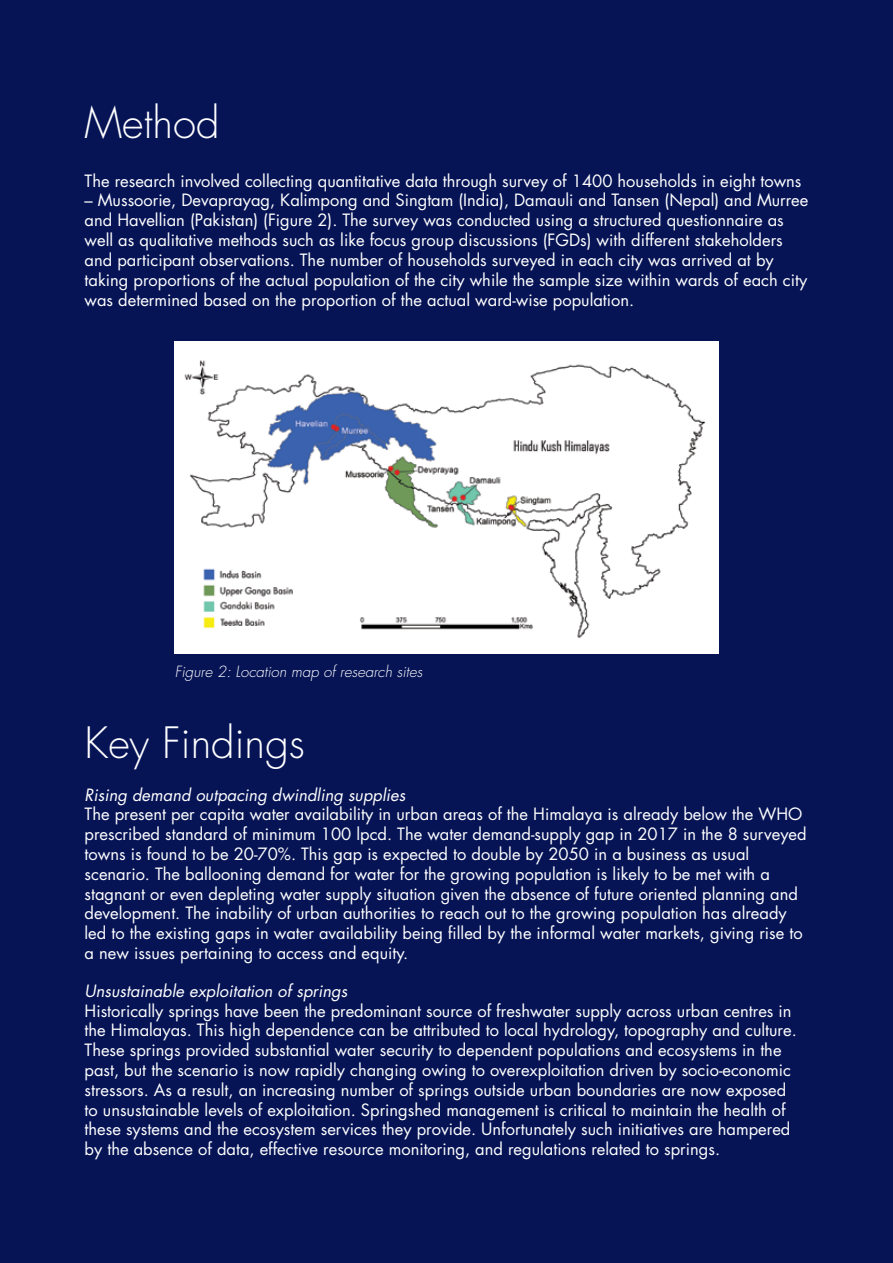
<style>
.page{position:relative;width:893px;height:1263px;background:#061456}
.page>*{position:absolute;margin:0;border:0;box-sizing:border-box;transform-origin:0 0}
.t1{font:300 42px "Futura Std";color:#fff}
.t2{font:16.5px/19.8px "Futura Std";color:#fff}
.t3{font:italic 16.5px "Futura Std";color:#fff}
.t4{font:italic 300 15px "Futura Std";color:#fff}
</style>
<div class="page">
<img style="left:175px;top:341px;width:543px;height:312px">
<h1 class="t1" style="left:85px;top:98px;width:136px">Method</h1>
<p class="t2" style="left:85px;top:171px;width:718px">The research involved collecting quantitative data through survey of 1400 households in eight towns</p>
<p class="t2" style="left:85px;top:191px;width:725px">– Mussoorie, Devaprayag, Kalimpong and Singtam (India), Damauli and Tansen (Nepal) and Murree and Havellian (Pakistan) (Figure 2). The survey was conducted using a structured questionnaire as well as qualitative methods such as like focus group discussions (FGDs) with different stakeholders and participant observations. The number of households surveyed in each city was arrived at by taking proportions of the actual population of the city while the sample size within wards of each city was determined based on the proportion of the actual ward-wise population.</p>
<p class="t4" style="left:175px;top:662px;width:249px">Figure 2: Location map of research sites</p>
<h1 class="t1" style="left:85px;top:717px;width:222px">Key Findings</h1>
<p class="t3" style="left:85px;top:784px;width:322px">Rising demand outpacing dwindling supplies</p>
<p class="t2" style="left:85px;top:805px;width:724px">The present per capita water availability in urban areas of the Himalaya is already below the WHO prescribed standard of minimum 100 lpcd. The water demand-supply gap in 2017 in the 8 surveyed towns is found to be 20-70%. This gap is expected to double by 2050 in a business as usual scenario. The ballooning demand for water for the growing population is likely to be met with a stagnant or even depleting water supply situation given the absence of future oriented planning and development. The inability of urban authorities to reach out to the growing population has already led to the existing gaps in water availability being filled by the informal water markets, giving rise to a new issues pertaining to access and equity.</p>
<p class="t3" style="left:85px;top:980px;width:264px">Unsustainable exploitation of springs</p>
<p class="t2" style="left:85px;top:1001px;width:714px">Historically springs have been the predominant source of freshwater supply across urban centres in the Himalayas. This high dependence can be attributed to local hydrology, topography and culture.<br>These springs provided substantial water security to dependent populations and ecosystems in the past, but the scenario is now rapidly changing owing to overexploitation driven by socio-economic stressors. As a result, an increasing number of springs outside urban boundaries are now exposed to unsustainable levels of exploitation. Springshed management is critical to maintain the health of these systems and the ecosystem services they provide. Unfortunately such initiatives are hampered by the absence of data, effective resource monitoring, and regulations related to springs.</p>
</div>
